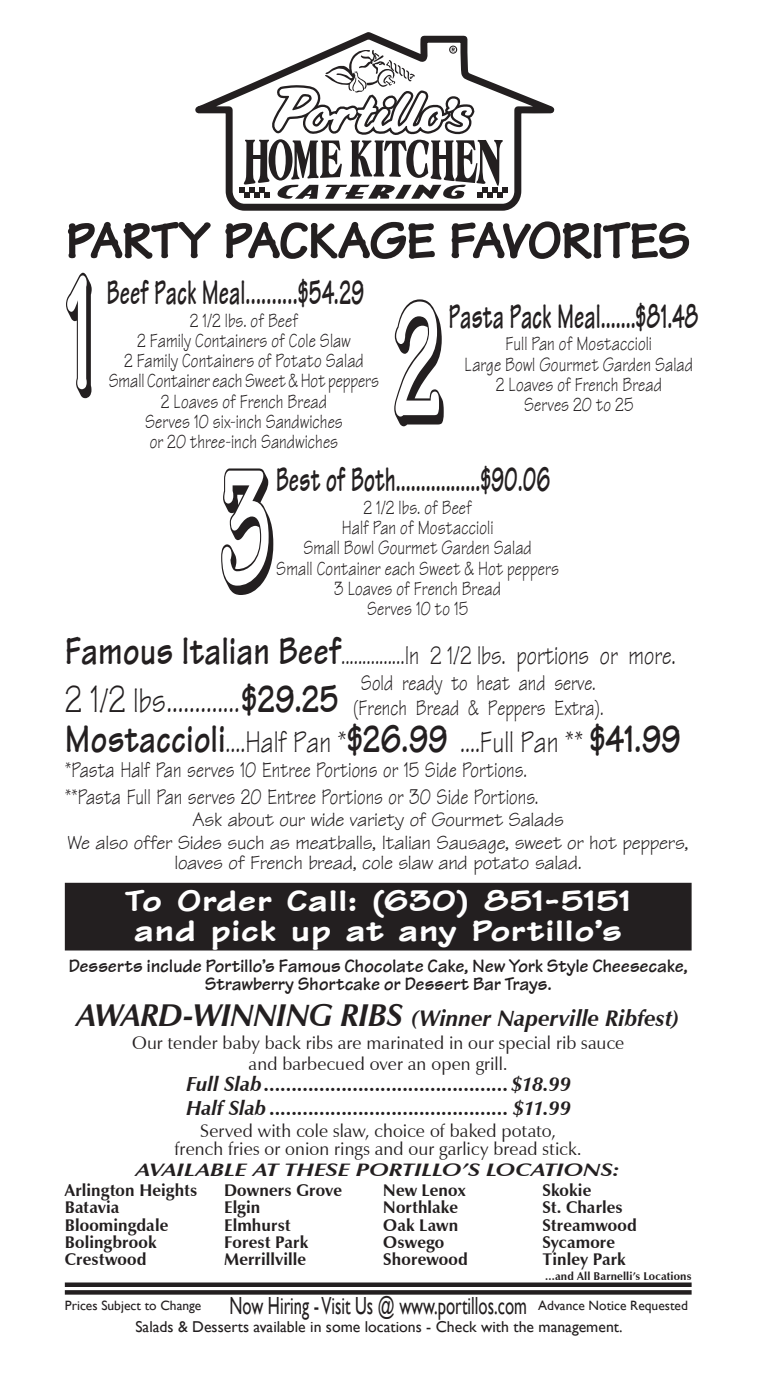
<style>
.page{position:relative;width:757px;height:1377px;background:#fff}
.page>*{position:absolute;margin:0;border:0;box-sizing:border-box;transform-origin:0 0}
.Number{font:700 180px "Rapido Tek Five";color:#231f20;scale:.5 1}
.t1{font:54px "Rapido Tek Five";letter-spacing:-.04em;color:#231f20}
.Party_menu_item{font:700 36px "Rapido Tek Two Four";color:#231f20;scale:.6 1}
.t2{font:36px "Rapido Tek Two Four";color:#231f20;scale:.8 1}
.t3{font:31.5px "Rapido Tek Five";letter-spacing:.005em;color:#fff;scale:1.2 1}
.t4{font:31.5px "Rapido Tek Two Four";color:#231f20;scale:.8 1}
.t5{font:27px "Rapido Tek Two Four";color:#231f20;scale:.8 1}
.t6{font:24.75px "Gill Sans";color:#231f20;scale:.67 1}
.t7{font:22.5px "Rapido Tek Two Four";color:#231f20;scale:.8 1}
.Party_menu{font:italic 700 22.5px "Zapf Humanist 601 BT";letter-spacing:-.005em;color:#231f20}
.Party_menu-2{font:20.25px "Rapido Tek Two Four";letter-spacing:.005em;color:#231f20;scale:.8 1}
.Party_menu-3{font:20.25px/20.2px "Rapido Tek Two Four";letter-spacing:-.015em;color:#231f20;text-align:center}
.Party_menu-4{font:italic 700 20.25px "Zapf Humanist 601 BT";letter-spacing:-.005em;color:#231f20}
.Party_menu-5{font:700 19.12px/18px "Rapido Tek Two Four";letter-spacing:-.015em;color:#231f20;text-align:center}
.Party_menu-6{font:18px/21.6px "Zapf Humanist 601 BT";letter-spacing:.005em;color:#231f20;text-align:center}
.Party_menu-7{font:italic 700 18px "Zapf Humanist 601 BT";letter-spacing:.005em;color:#231f20;scale:1.3 1}
.Party_menu-8{font:700 16.88px "Zapf Humanist 601 BT";letter-spacing:.005em;color:#231f20}
.Party_menu-9{font:15.75px "Gill Sans";color:#231f20}
.Party_menu-10{font:13.5px "Gill Sans";color:#231f20}
.Party_menu-11{font:700 11.25px "Zapf Humanist 601 BT";letter-spacing:.015em;color:#231f20}
.s1{font-weight:700;font-size:40.5px}
.s2{font-size:40.5px}
.s3{font-size:31.5px}
</style>
<div class="page">
<div style="left:66px;top:884px;width:624px;height:65px;background:#231f20"></div>
<div style="left:65px;top:883px;width:626px;height:68px;border:2px solid #231f20"></div>
<div style="left:65px;top:1282px;width:626px;height:5px;background:#231f20"></div>
<div style="left:65px;top:1290px;width:626px;height:5px;background:#231f20"></div>
<svg style="left:195px;top:32px;width:359px;height:179px"></svg>
<svg style="left:239px;top:34px;width:269px;height:165px"></svg>
<p class="t1" style="left:65px;top:220px;width:628px">PARTY PACKAGE FAVORITES</p>
<p class="Number" style="left:65px;top:262px;width:64px">1</p>
<p class="Party_menu_item" style="left:107px;top:278px;width:431px">Beef Pack Meal..........$54.29</p>
<p class="Party_menu-2" style="left:190px;top:312px;width:137px">2 1/2 lbs. of Beef</p>
<p class="Party_menu-2" style="left:137px;top:332px;width:268px">2 Family Containers of Cole Slaw</p>
<p class="Party_menu-2" style="left:124px;top:353px;width:301px">2 Family Containers of Potato Salad</p>
<p class="Party_menu-2" style="left:109px;top:373px;width:339px">Small Container each Sweet &amp; Hot peppers</p>
<p class="Party_menu-2" style="left:161px;top:393px;width:209px">2 Loaves of French Bread</p>
<p class="Party_menu-2" style="left:145px;top:413px;width:249px">Serves 10 six-inch Sandwiches</p>
<p class="Party_menu-2" style="left:150px;top:434px;width:237px">or 20 three-inch Sandwiches</p>
<p class="Number" style="left:392px;top:290px;width:106px">2</p>
<p class="Party_menu_item" style="left:448px;top:302px;width:419px">Pasta Pack Meal.......$81.48</p>
<p class="Party_menu-2" style="left:505px;top:336px;width:185px">Full Pan of Mostaccioli</p>
<p class="Party_menu-2" style="left:464px;top:356px;width:287px">Large Bowl Gourmet Garden Salad</p>
<p class="Party_menu-2" style="left:495px;top:377px;width:209px">2 Loaves of French Bread</p>
<p class="Party_menu-2" style="left:524px;top:397px;width:138px">Serves 20 to 25</p>
<p class="Party_menu_item" style="left:276px;top:466px;width:459px">Best of Both.................$90.06</p>
<p class="Party_menu-2" style="left:363px;top:500px;width:137px">2 1/2 lbs. of Beef</p>
<p class="Party_menu-2" style="left:342px;top:520px;width:191px">Half Pan of Mostaccioli</p>
<p class="Party_menu-2" style="left:303px;top:540px;width:287px">Small Bowl Gourmet Garden Salad</p>
<p class="Party_menu-2" style="left:276px;top:560px;width:355px">Small Container each Sweet &amp; Hot peppers</p>
<p class="Party_menu-2" style="left:334px;top:581px;width:210px">3 Loaves of French Bread</p>
<p class="Party_menu-2" style="left:367px;top:601px;width:128px">Serves 10 to 15</p>
<p class="Number" style="left:218px;top:457px;width:115px">3</p>
<p class="t5" style="left:65px;top:644px;width:765px"><span class="s1">Famous Italian Beef</span>...............In 2 1/2 lbs. portions or more.</p>
<p class="t2" style="left:65px;top:687px;width:343px"><span class="s2">2 1</span>/<span class="s2">2</span> lbs.............<span class="s1">$29.25</span></p>
<p class="t7" style="left:361px;top:674px;width:295px">Sold ready to heat and serve.</p>
<p class="t7" style="left:353px;top:699px;width:315px">(French Bread &amp; Peppers Extra).</p>
<p class="t4" style="left:65px;top:730px;width:771px"><span class="s1">Mostaccioli</span>....Half Pan *<span class="s1">$26.99</span> ....Full Pan ** <span class="s1">$41.99</span></p>
<p class="t7" style="left:65px;top:761px;width:579px">*Pasta Half Pan serves 10 Entree Portions or 15 Side Portions.</p>
<p class="t7" style="left:65px;top:788px;width:593px">**Pasta Full Pan serves 20 Entree Portions or 30 Side Portions.</p>
<p class="Party_menu-3" style="left:192px;top:812px;width:373px">Ask about our wide variety of Gourmet Salads</p>
<p class="Party_menu-3" style="left:68px;top:834px;width:622px">We also offer Sides such as meatballs, Italian Sausage, sweet or hot peppers, loaves of French bread, cole slaw and potato salad.</p>
<p class="t3" style="left:125px;top:889px;width:423px">To Order Call: (630) 851-5151</p>
<p class="t3" style="left:134px;top:918px;width:408px">and pick up at any Portillo’s</p>
<p class="Party_menu-5" style="left:68px;top:959px;width:621px">Desserts include Portillo’s Famous Chocolate Cake, New York Style Cheesecake,<br>Strawberry Shortcake or Dessert Bar Trays.</p>
<p class="Party_menu" style="left:77px;top:1005px;width:603px"><span class="s3">AWARD-WINNING RIBS</span> (Winner Naperville Ribfest)</p>
<p class="Party_menu-6" style="left:132px;top:1032px;width:493px">Our tender baby back ribs are marinated in our special rib sauce and barbecued over an open grill.</p>
<p class="Party_menu-4" style="left:186px;top:1071px;width:386px">Full Slab............................................$18.99</p>
<p class="Party_menu-4" style="left:186px;top:1096px;width:386px">Half Slab ........................................... $11.99</p>
<p class="Party_menu-6" style="left:200px;top:1120px;width:357px">Served with cole slaw, choice of baked potato,</p>
<p class="Party_menu-6" style="left:174px;top:1138px;width:409px">french fries or onion rings and our garlicy bread stick.</p>
<p class="Party_menu-7" style="left:136px;top:1159px;width:373px">AVAILABLE AT THESE PORTILLO’S LOCATIONS:</p>
<p class="Party_menu-8" style="left:65px;top:1180px;width:134px">Arlington Heights</p>
<p class="Party_menu-8" style="left:65px;top:1197px;width:56px">Batavia</p>
<p class="Party_menu-8" style="left:65px;top:1214px;width:105px">Bloomingdale</p>
<p class="Party_menu-8" style="left:65px;top:1232px;width:93px">Bolingbrook</p>
<p class="Party_menu-8" style="left:65px;top:1249px;width:83px">Crestwood</p>
<p class="Party_menu-8" style="left:542px;top:1180px;width:50px">Skokie</p>
<p class="Party_menu-8" style="left:542px;top:1197px;width:82px">St. Charles</p>
<p class="Party_menu-8" style="left:542px;top:1214px;width:96px">Streamwood</p>
<p class="Party_menu-8" style="left:542px;top:1232px;width:74px">Sycamore</p>
<p class="Party_menu-8" style="left:542px;top:1249px;width:85px">Tinley Park</p>
<p class="Party_menu-11" style="left:545px;top:1269px;width:148px">...and All Barnelli’s Locations</p>
<p class="Party_menu-8" style="left:224px;top:1180px;width:119px">Downers Grove</p>
<p class="Party_menu-8" style="left:224px;top:1197px;width:38px">Elgin</p>
<p class="Party_menu-8" style="left:224px;top:1214px;width:68px">Elmhurst</p>
<p class="Party_menu-8" style="left:224px;top:1232px;width:86px">Forest Park</p>
<p class="Party_menu-8" style="left:224px;top:1249px;width:84px">Merrillville</p>
<p class="Party_menu-8" style="left:383px;top:1180px;width:84px">New Lenox</p>
<p class="Party_menu-8" style="left:383px;top:1197px;width:76px">Northlake</p>
<p class="Party_menu-8" style="left:383px;top:1214px;width:77px">Oak Lawn</p>
<p class="Party_menu-8" style="left:383px;top:1232px;width:62px">Oswego</p>
<p class="Party_menu-8" style="left:383px;top:1249px;width:86px">Shorewood</p>
<p class="t6" style="left:229px;top:1292px;width:445px">Now Hiring - Visit Us @ www.portillos.com</p>
<p class="Party_menu-10" style="left:65px;top:1297px;width:138px">Prices Subject to Change</p>
<p class="Party_menu-10" style="left:538px;top:1297px;width:151px">Advance Notice Requested</p>
<p class="Party_menu-9" style="left:135px;top:1318px;width:488px">Salads &amp; Desserts available in some locations - Check with the management.</p>
</div>
